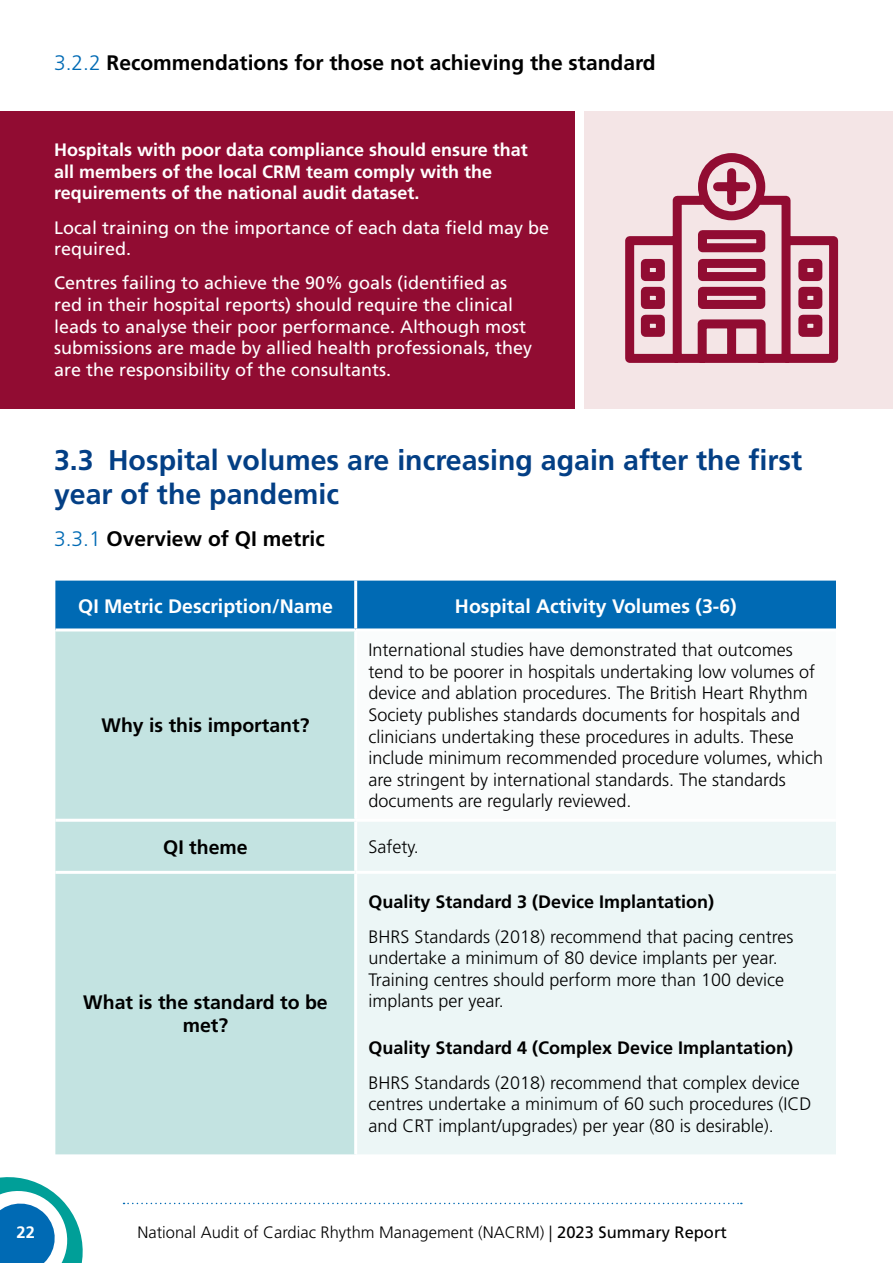
<style>
.page{position:relative;width:893px;height:1263px;background:#fff}
.page>*{position:absolute;margin:0;border:0;box-sizing:border-box;transform-origin:0 0}
.Sub_header_-_blue_19{font:700 28.5px/34.2px "Frutiger LT Std";color:#033f85}
.H3_Black_Sub_header{font:700 21px "Frutiger LT Std";color:#000}
.Table_header_font_wh{font:700 19.5px "Frutiger LT Std";color:#fff}
.Table_sub_header__bl{font:700 19.5px/23.4px "Frutiger LT Std";color:#000;text-align:center}
.Table_body_content{font:300 18px/21.6px "Frutiger LT Std";color:#000}
.Paragraph_body_copy{font:18px/21.6px "Frutiger LT Std";color:#fff}
.Paragraph_body_copy-2{font:700 18px/21.6px "Frutiger LT Std";color:#fff}
.Table_body_content-2{font:700 18px "Frutiger LT Std";color:#000}
.t1{font:300 16.5px "Frutiger LT Std";color:#000}
.t2{font:700 16.5px "Frutiger LT Com";color:#fff}
.s1{font-weight:300;color:#006ab4}
.s2{font-weight:400}
</style>
<div class="page">
<svg style="left:0;top:1177px;width:83px;height:86px"></svg>
<svg style="left:124px;top:1203px;width:618px;height:1px"></svg>
<div style="left:0;top:111px;width:574px;height:297px;background:#910c32"></div>
<div style="left:585px;top:111px;width:308px;height:297px;background:#f4e5e6"></div>
<svg style="left:625px;top:153px;width:214px;height:210px"></svg>
<div style="left:55px;top:581px;width:781px;height:47px;background:#006ab4"></div>
<div style="left:55px;top:631px;width:299px;height:523px;background:#c3e3e1"></div>
<div style="left:356px;top:630px;width:480px;height:190px;background:#fafcfc"></div>
<div style="left:357px;top:822px;width:479px;height:332px;background:#ecf6f6"></div>
<hr style="left:354px;top:581px;width:3px;height:47px;background:#fff">
<hr style="left:356px;top:628px;width:480px;height:3px;background:#fff">
<hr style="left:55px;top:819px;width:301px;height:3px;background:#fff">
<hr style="left:55px;top:871px;width:301px;height:3px;background:#fff">
<hr style="left:356px;top:871px;width:480px;height:3px;background:#fff">
<hr style="left:354px;top:631px;width:3px;height:188px;background:#fff">
<hr style="left:356px;top:819px;width:480px;height:3px;background:#fff">
<p class="H3_Black_Sub_header" style="left:54px;top:50px;width:603px"><span class="s1">3.2.2</span> Recommendations for those not achieving the standard</p>
<p class="Paragraph_body_copy-2" style="left:54px;top:139px;width:475px">Hospitals with poor data compliance should ensure that all members of the local CRM team comply with the requirements of the national audit dataset.</p>
<p class="Paragraph_body_copy" style="left:54px;top:217px;width:497px">Local training on the importance of each data field may be required.</p>
<p class="Paragraph_body_copy" style="left:54px;top:272px;width:480px">Centres failing to achieve the 90% goals (identified as red in their hospital reports) should require the clinical leads to analyse their poor performance. Although most submissions are made by allied health professionals, they are the responsibility of the consultants.</p>
<p class="Sub_header_-_blue_19" style="left:54px;top:443px;width:750px">3.3 Hospital volumes are increasing again after the first year of the pandemic</p>
<p class="H3_Black_Sub_header" style="left:54px;top:526px;width:272px"><span class="s1">3.3.1</span> Overview of QI metric</p>
<p class="Table_header_font_wh" style="left:78px;top:594px;width:256px">QI Metric Description/Name</p>
<p class="Table_header_font_wh" style="left:455px;top:594px;width:283px">Hospital Activity Volumes (3-6)</p>
<p class="Table_sub_header__bl" style="left:102px;top:714px;width:210px">Why is this important?</p>
<p class="Table_body_content" style="left:368px;top:639px;width:456px">International studies have demonstrated that outcomes tend to be poorer in hospitals undertaking low volumes of device and ablation procedures. The British Heart Rhythm Society publishes standards documents for hospitals and clinicians undertaking these procedures in adults. These include minimum recommended procedure volumes, which are stringent by international standards. The standards documents are regularly reviewed.</p>
<p class="Table_sub_header__bl" style="left:163px;top:835px;width:86px">QI theme</p>
<p class="Table_body_content" style="left:368px;top:836px;width:52px">Safety.</p>
<p class="Table_sub_header__bl" style="left:83px;top:990px;width:246px">What is the standard to be met?</p>
<p class="Table_body_content-2" style="left:368px;top:891px;width:347px">Quality Standard 3 (Device Implantation)</p>
<p class="Table_body_content" style="left:368px;top:926px;width:427px">BHRS Standards (2018) recommend that pacing centres undertake a minimum of 80 device implants per year.<br>Training centres should perform more than 100 device implants per year.</p>
<p class="Table_body_content-2" style="left:368px;top:1038px;width:426px">Quality Standard 4 (Complex Device Implantation)</p>
<p class="Table_body_content" style="left:368px;top:1072px;width:445px">BHRS Standards (2018) recommend that complex device centres undertake a minimum of 60 such procedures (ICD and CRT implant/upgrades) per year (80 is desirable).</p>
<p class="t2" style="left:17px;top:1222px;width:20px">22</p>
<p class="t1" style="left:138px;top:1223px;width:591px">National Audit of Cardiac Rhythm Management (NACRM) | <span class="s2">2023 Summary Report</span></p>
</div>
